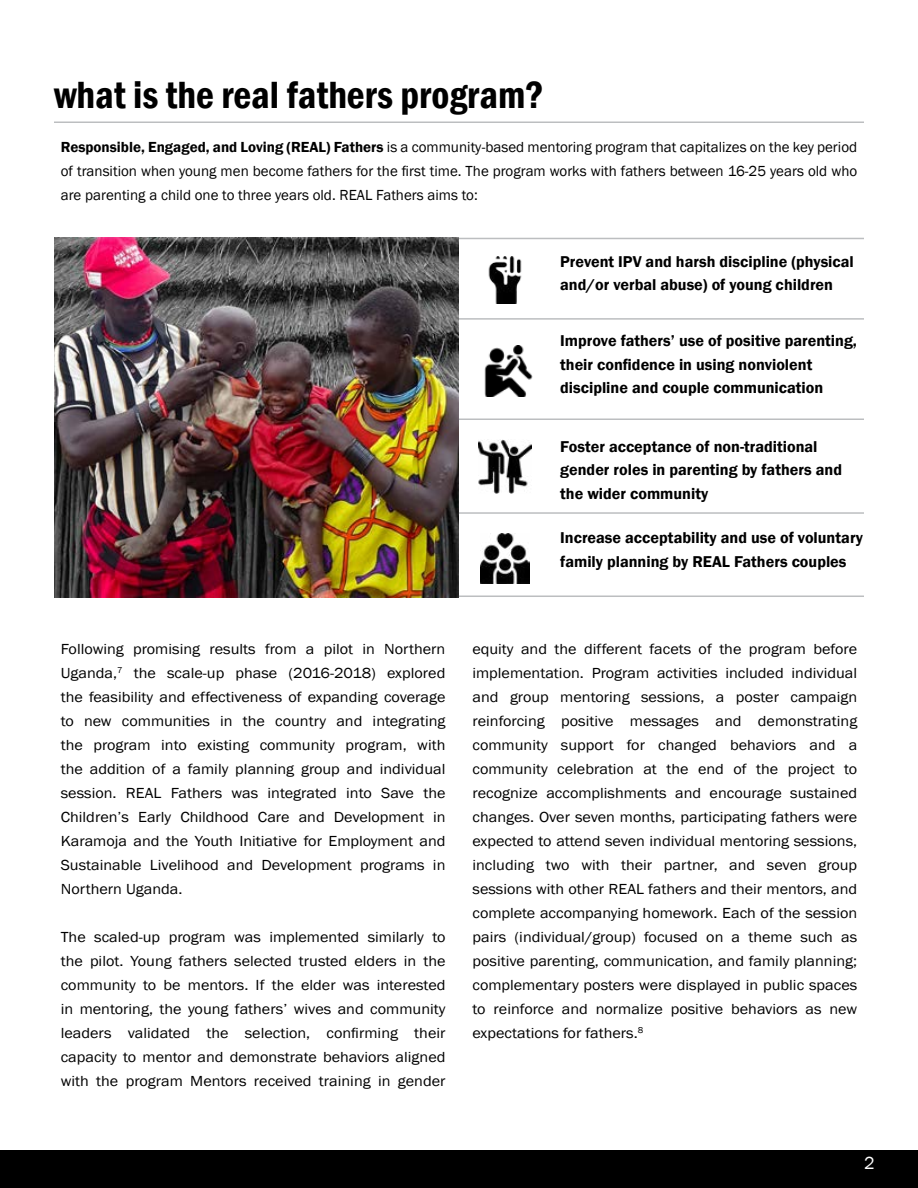
<style>
.page{position:relative;width:918px;height:1188px;background:#fff}
.page>*{position:absolute;margin:0;border:0;box-sizing:border-box;transform-origin:0 0}
.t1{font:600 condensed 39px "Franklin Gothic";color:#000}
.t2{font:18px "Franklin Gothic";color:#fff}
.t3{font:600 16.05px/23.4px "Franklin Gothic";color:#000}
.t4{font:15px/24px "Franklin Gothic";color:#000;text-align:justify;scale:1.08 1}
.t5{font:15px/24px "Franklin Gothic";color:#000;text-align:justify}
.s1{font-weight:600}
</style>
<div class="page">
<hr style="left:416px;top:596px;width:448px;height:1px;background:#bcbec0">
<hr style="left:54px;top:122px;width:810px;height:1px;background:#bcbec0">
<hr style="left:416px;top:318px;width:448px;height:2px;background:#bcbec0">
<hr style="left:416px;top:419px;width:448px;height:1px;background:#bcbec0">
<hr style="left:416px;top:512px;width:448px;height:2px;background:#bcbec0">
<hr style="left:416px;top:238px;width:448px;height:1px;background:#bcbec0">
<img style="left:54px;top:238px;width:405px;height:359px">
<img style="left:480px;top:534px;width:50px;height:49px">
<div style="left:0;top:1151px;width:918px;height:37px;background:#000"></div>
<img style="left:478px;top:439px;width:54px;height:55px">
<img style="left:488px;top:257px;width:34px;height:46px">
<img style="left:484px;top:346px;width:49px;height:50px">
<h1 class="t1" style="left:54px;top:69px;width:491px">what is the real fathers program?</h1>
<p class="t5" style="left:61px;top:135px;width:798px"><span class="s1">Responsible, Engaged, and Loving (REAL) Fathers</span> is a community-based mentoring program that capitalizes on the key period of transition when young men become fathers for the first time. The program works with fathers between 16-25 years old who are parenting a child one to three years old. REAL Fathers aims to:</p>
<p class="t3" style="left:560px;top:250px;width:295px">Prevent IPV and harsh discipline (physical and/or verbal abuse) of young children</p>
<p class="t3" style="left:560px;top:330px;width:298px">Improve fathers’ use of positive parenting, their confidence in using nonviolent discipline and couple communication</p>
<p class="t3" style="left:560px;top:435px;width:283px">Foster acceptance of non-traditional gender roles in parenting by fathers and the wider community</p>
<p class="t3" style="left:560px;top:527px;width:304px">Increase acceptability and use of voluntary family planning by REAL Fathers couples</p>
<p class="t4" style="left:61px;top:637px;width:358px">Following promising results from a pilot in Northern Uganda,<sup>7</sup> the scale-up phase (2016-2018) explored the feasibility and effectiveness of expanding coverage to new communities in the country and integrating the program into existing community program, with the addition of a family planning group and individual session. REAL Fathers was integrated into Save the Children’s Early Childhood Care and Development in Karamoja and the Youth Initiative for Employment and Sustainable Livelihood and Development programs in Northern Uganda.</p>
<p class="t4" style="left:61px;top:925px;width:358px">The scaled-up program was implemented similarly to the pilot. Young fathers selected trusted elders in the community to be mentors. If the elder was interested in mentoring, the young fathers’ wives and community leaders validated the selection, confirming their capacity to mentor and demonstrate behaviors aligned with the program Mentors received training in gender</p>
<p class="t4" style="left:472px;top:637px;width:358px">equity and the different facets of the program before implementation. Program activities included individual and group mentoring sessions, a poster campaign reinforcing positive messages and demonstrating community support for changed behaviors and a community celebration at the end of the project to recognize accomplishments and encourage sustained changes. Over seven months, participating fathers were expected to attend seven individual mentoring sessions, including two with their partner, and seven group sessions with other REAL fathers and their mentors, and complete accompanying homework. Each of the session pairs (individual/group) focused on a theme such as positive parenting, communication, and family planning; complementary posters were displayed in public spaces to reinforce and normalize positive behaviors as new expectations for fathers.<sup>8</sup></p>
<p class="t2" style="left:864px;top:1152px;width:12px">2</p>
</div>
